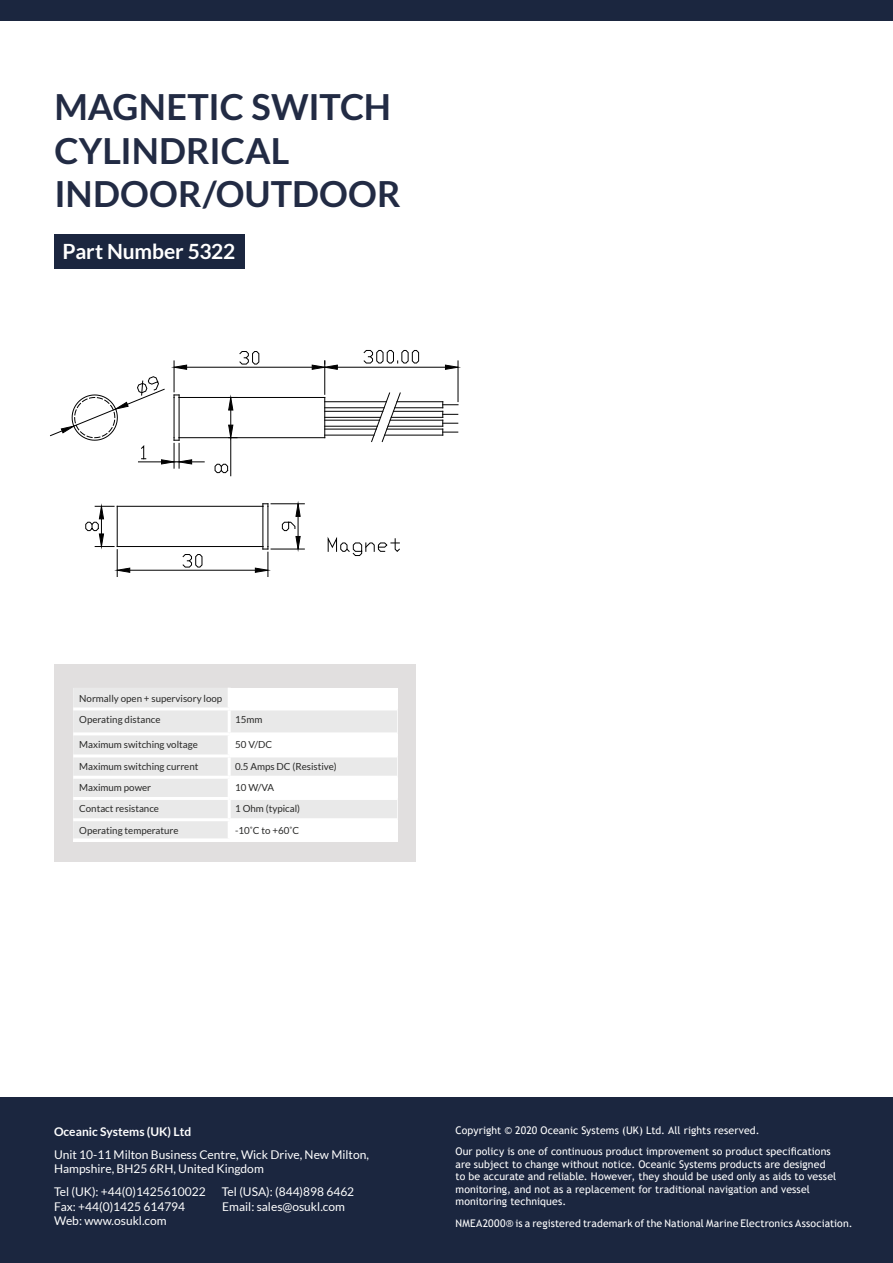
<style>
.page{position:relative;width:893px;height:1263px;background:#fff}
.page>*{position:absolute;margin:0;border:0;box-sizing:border-box;transform-origin:0 0}
.t1{font:700 36px/43.5px "Lato";letter-spacing:.005em;color:#222b44}
.t2{font:700 21px "Lato";letter-spacing:-.005em;color:#fff}
.t3{font:12px/14.4px "Lato";color:#fff}
.t4{font:700 12px "Lato";color:#fff}
.t5{font:10.5px/12.6px "Trebuchet MS";letter-spacing:.005em;color:#fff}
.t6{font:9.75px/21.3px "Lato";color:#282827}
</style>
<div class="page">
<div style="left:0;top:1097px;width:893px;height:166px;background:#1b263f"></div>
<div style="left:54px;top:234px;width:190px;height:34px;background:#1b263f"></div>
<hr style="left:179px;top:397px;width:146px;height:1px;background:#010101">
<hr style="left:324px;top:397px;width:1px;height:41px;background:#010101">
<hr style="left:179px;top:437px;width:146px;height:1px;background:#010101">
<hr style="left:325px;top:407px;width:59px;height:1px;background:#010101">
<hr style="left:325px;top:401px;width:61px;height:1px;background:#010101">
<hr style="left:325px;top:417px;width:56px;height:1px;background:#010101">
<hr style="left:325px;top:411px;width:58px;height:1px;background:#010101">
<hr style="left:325px;top:426px;width:52px;height:1px;background:#010101">
<hr style="left:325px;top:420px;width:55px;height:1px;background:#010101">
<hr style="left:325px;top:435px;width:49px;height:1px;background:#010101">
<hr style="left:325px;top:429px;width:51px;height:1px;background:#010101">
<svg style="left:371px;top:392px;width:30px;height:50px"></svg>
<hr style="left:385px;top:435px;width:58px;height:1px;background:#010101">
<hr style="left:387px;top:429px;width:56px;height:1px;background:#010101">
<hr style="left:388px;top:426px;width:55px;height:1px;background:#010101">
<hr style="left:390px;top:420px;width:53px;height:1px;background:#010101">
<hr style="left:395px;top:407px;width:48px;height:1px;background:#010101">
<hr style="left:397px;top:401px;width:46px;height:1px;background:#010101">
<hr style="left:393px;top:411px;width:50px;height:1px;background:#010101">
<hr style="left:391px;top:417px;width:52px;height:1px;background:#010101">
<svg style="left:442px;top:402px;width:16px;height:33px"></svg>
<hr style="left:324px;top:361px;width:1px;height:33px;background:#010101">
<hr style="left:174px;top:361px;width:1px;height:31px;background:#010101">
<hr style="left:187px;top:367px;width:125px;height:1px;background:#010101">
<svg style="left:173px;top:365px;width:14px;height:4px"></svg>
<svg style="left:240px;top:351px;width:19px;height:13px"></svg>
<hr style="left:458px;top:361px;width:1px;height:41px;background:#010101">
<hr style="left:337px;top:367px;width:108px;height:1px;background:#010101">
<svg style="left:445px;top:365px;width:14px;height:4px"></svg>
<svg style="left:312px;top:361px;width:26px;height:8px"></svg>
<svg style="left:364px;top:350px;width:55px;height:13px"></svg>
<svg style="left:50px;top:376px;width:154px;height:92px"></svg>
<hr style="left:230px;top:438px;width:1px;height:38px;background:#010101">
<svg style="left:228px;top:396px;width:9px;height:43px"></svg>
<svg style="left:215px;top:464px;width:13px;height:9px"></svg>
<hr style="left:117px;top:546px;width:146px;height:1px;background:#010101">
<hr style="left:117px;top:506px;width:146px;height:1px;background:#010101">
<hr style="left:268px;top:506px;width:1px;height:40px;background:#010101">
<svg style="left:263px;top:503px;width:6px;height:3px"></svg>
<hr style="left:263px;top:506px;width:1px;height:40px;background:#010101">
<hr style="left:130px;top:570px;width:125px;height:1px;background:#010101">
<svg style="left:255px;top:546px;width:14px;height:30px"></svg>
<svg style="left:183px;top:554px;width:19px;height:13px"></svg>
<hr style="left:271px;top:549px;width:33px;height:1px;background:#010101">
<hr style="left:271px;top:503px;width:33px;height:1px;background:#010101">
<svg style="left:282px;top:503px;width:18px;height:47px"></svg>
<svg style="left:86px;top:505px;width:44px;height:71px"></svg>
<svg style="left:328px;top:538px;width:72px;height:18px"></svg>
<div style="left:55px;top:664px;width:361px;height:198px;background:#e1dfdf"></div>
<div style="left:0;top:0;width:893px;height:20px;background:#1b263f"></div>
<svg style="left:73px;top:688px;width:324px;height:150px;fill:#e9e9e9"></svg>
<hr style="left:228px;top:688px;width:3px;height:19px;background:#fff">
<hr style="left:73px;top:707px;width:156px;height:3px;background:#fff">
<hr style="left:229px;top:707px;width:168px;height:3px;background:#fff">
<hr style="left:228px;top:710px;width:3px;height:22px;background:#fff">
<hr style="left:73px;top:732px;width:156px;height:3px;background:#fff">
<hr style="left:229px;top:732px;width:168px;height:3px;background:#fff">
<hr style="left:228px;top:735px;width:3px;height:19px;background:#fff">
<hr style="left:73px;top:754px;width:156px;height:3px;background:#fff">
<hr style="left:229px;top:754px;width:168px;height:3px;background:#fff">
<hr style="left:228px;top:757px;width:3px;height:19px;background:#fff">
<hr style="left:73px;top:776px;width:156px;height:3px;background:#fff">
<hr style="left:229px;top:776px;width:168px;height:3px;background:#fff">
<hr style="left:228px;top:779px;width:3px;height:18px;background:#fff">
<hr style="left:73px;top:797px;width:156px;height:3px;background:#fff">
<hr style="left:229px;top:797px;width:168px;height:3px;background:#fff">
<hr style="left:228px;top:800px;width:3px;height:18px;background:#fff">
<hr style="left:73px;top:818px;width:156px;height:3px;background:#fff">
<hr style="left:229px;top:818px;width:168px;height:3px;background:#fff">
<hr style="left:228px;top:821px;width:3px;height:17px;background:#fff">
<hr style="left:73px;top:838px;width:156px;height:3px;background:#fff">
<hr style="left:229px;top:838px;width:168px;height:3px;background:#fff">
<h1 class="t1" style="left:54px;top:85px;width:348px">MAGNETIC SWITCH<br>CYLINDRICAL<br>INDOOR/OUTDOOR</h1>
<h2 class="t2" style="left:63px;top:239px;width:174px">Part Number 5322</h2>
<p class="t6" style="left:79px;top:687px;width:145px">Normally open + supervisory loop<br>Operating distance</p>
<p class="t6" style="left:235px;top:708px;width:29px">15mm</p>
<p class="t6" style="left:79px;top:733px;width:120px">Maximum switching voltage</p>
<p class="t6" style="left:235px;top:733px;width:38px">50 V/DC</p>
<p class="t6" style="left:79px;top:755px;width:121px">Maximum switching current</p>
<p class="t6" style="left:235px;top:755px;width:103px">0.5 Amps DC (Resistive)</p>
<p class="t6" style="left:79px;top:777px;width:73px">Maximum power</p>
<p class="t6" style="left:235px;top:777px;width:40px">10 W/VA</p>
<p class="t6" style="left:79px;top:798px;width:81px">Contact resistance</p>
<p class="t6" style="left:235px;top:798px;width:66px">1 Ohm (typical)</p>
<p class="t6" style="left:79px;top:819px;width:101px">Operating temperature</p>
<p class="t6" style="left:235px;top:819px;width:65px">-10˚C to +60˚C</p>
<p class="t4" style="left:54px;top:1125px;width:139px">Oceanic Systems (UK) Ltd</p>
<p class="t3" style="left:54px;top:1147px;width:316px">Unit 10-11 Milton Business Centre, Wick Drive, New Milton,<br>Hampshire, BH25 6RH, United Kingdom</p>
<p class="t3" style="left:54px;top:1184px;width:153px">Tel (UK): +44(0)1425610022</p>
<p class="t3" style="left:222px;top:1184px;width:134px">Tel (USA): (844)898 6462</p>
<p class="t3" style="left:54px;top:1199px;width:133px">Fax: +44(0)1425 614794</p>
<p class="t3" style="left:222px;top:1199px;width:124px">Email: sales@osukl.com</p>
<p class="t3" style="left:54px;top:1213px;width:114px">Web: www.osukl.com</p>
<p class="t5" style="left:455px;top:1119px;width:377px;line-height:21.1px">Copyright © 2020 Oceanic Systems (UK) Ltd. All rights reserved.<br>Our policy is one of continuous product improvement so product specifications</p>
<p class="t5" style="left:455px;top:1157px;width:382px">are subject to change without notice. Oceanic Systems products are designed to be accurate and reliable. However, they should be used only as aids to vessel monitoring, and not as a replacement for traditional navigation and vessel monitoring techniques.</p>
<p class="t5" style="left:455px;top:1216px;width:399px">NMEA2000® is a registered trademark of the National Marine Electronics Association.</p>
</div>
